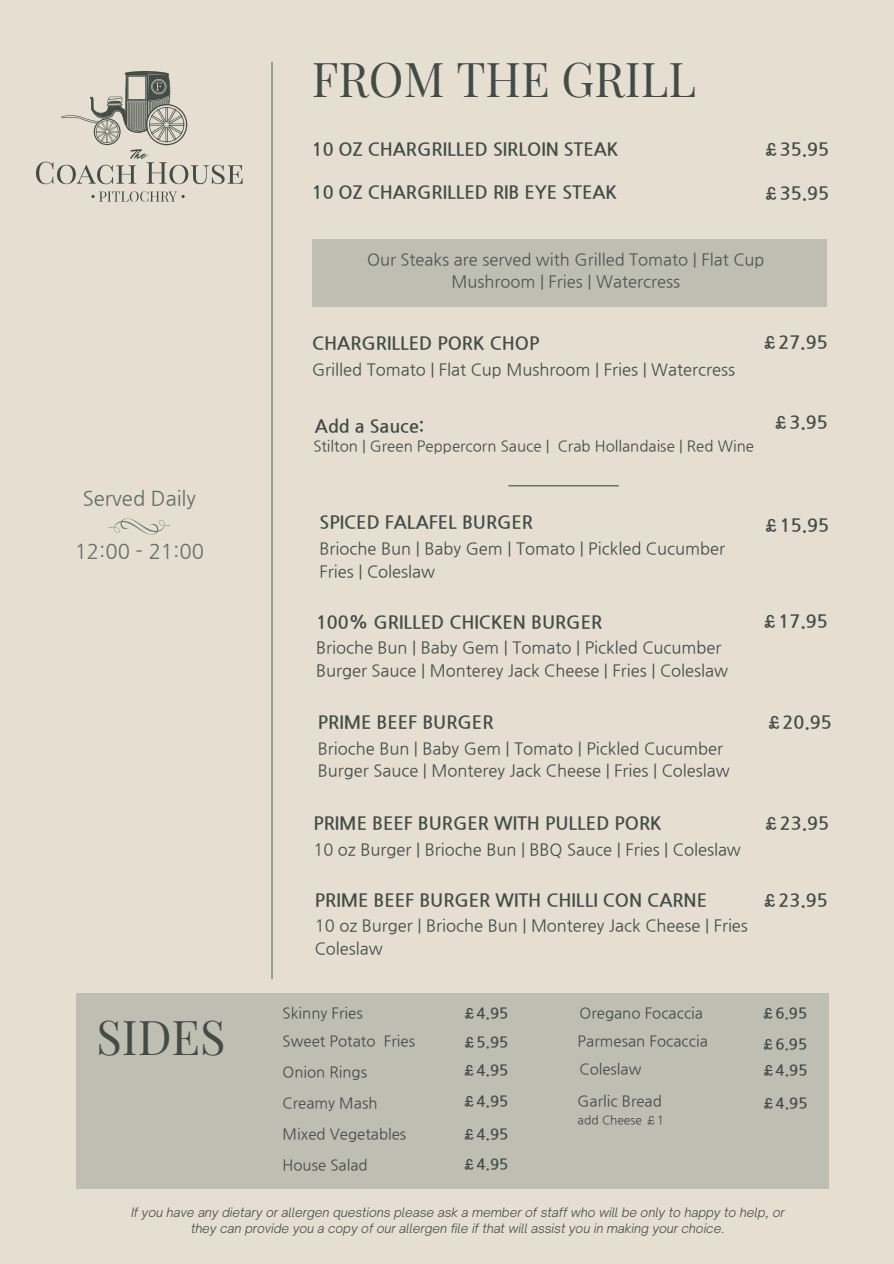
<style>
.page{position:relative;width:894px;height:1264px;background:#fff}
.page>*{position:absolute;margin:0;border:0;box-sizing:border-box;transform-origin:0 0}
.t1{font:46.95px "Playfair Display";color:#424c47}
.t2{font:20.25px "Nanum Gothic";color:#636f65}
.t3{font:700 18px "Nanum Gothic";color:#424c47}
.t4{font:700 18px "Nanum Gothic";color:#434c47}
.t5{font:16.5px/22.5px "Nanum Gothic";color:#434c47}
.t6{font:16.5px/22.5px "Nanum Gothic";color:#424c47;text-align:center}
.t7{font:15px "Nanum Gothic";color:#424c47}
.t8{font:700 15px "Nanum Gothic";color:#424c47}
.t9{font:italic 300 12.45px/16.6px "Open Sauce One";color:#424c47;text-align:center}
.t10{font:12px "Nanum Gothic";color:#424c47}
</style>
<div class="page">
<div style="left:0;top:0;width:893px;height:1263px;background:#e5ded1"></div>
<svg style="left:91px;top:191px;width:94px;height:11px"></svg>
<svg style="left:36px;top:71px;width:207px;height:113px"></svg>
<hr style="left:271px;top:62px;width:1px;height:916px;background:#636f65">
<div style="left:77px;top:993px;width:751px;height:195px;background:#bfbeb2"></div>
<svg style="left:109px;top:518px;width:61px;height:17px"></svg>
<hr style="left:508px;top:485px;width:110px;height:1px;background:#424c47">
<div style="left:311px;top:239px;width:515px;height:68px;background:#bfbeb2"></div>
<p class="t1" style="left:311px;top:46px;width:385px">FROM THE GRILL</p>
<h2 class="t3" style="left:311px;top:138px;width:308px">10 OZ CHARGRILLED SIRLOIN STEAK</h2>
<p class="t3" style="left:762px;top:138px;width:68px">£35.95</p>
<h4 class="t3" style="left:311px;top:181px;width:307px">10 OZ CHARGRILLED RIB EYE STEAK</h4>
<h5 class="t3" style="left:762px;top:182px;width:68px">£35.95</h5>
<h6 class="t6" style="left:367px;top:248px;width:399px">Our Steaks are served with Grilled Tomato | Flat Cup<br>Mushroom | Fries | Watercress</h6>
<p class="t2" style="left:83px;top:486px;width:115px">Served Daily</p>
<h2 class="t2" style="left:75px;top:539px;width:131px">12:00 - 21:00</h2>
<h4 class="t1" style="left:96px;top:1004px;width:131px">SIDES</h4>
<p class="t3" style="left:312px;top:333px;width:229px">CHARGRILLED PORK CHOP</p>
<h4 class="t3" style="left:761px;top:332px;width:68px">£27.95</h4>
<p class="t6" style="left:312px;top:358px;width:424px">Grilled Tomato | Flat Cup Mushroom | Fries | Watercress</p>
<h3 class="t3" style="left:315px;top:415px;width:111px">Add a Sauce:</h3>
<h5 class="t7" style="left:313px;top:437px;width:442px">Stilton | Green Peppercorn Sauce | Crab Hollandaise | Red Wine</h5>
<h4 class="t3" style="left:772px;top:411px;width:57px">£3.95</h4>
<h1 class="t4" style="left:319px;top:511px;width:215px">SPICED FALAFEL BURGER</h1>
<h3 class="t5" style="left:319px;top:537px;width:407px">Brioche Bun | Baby Gem | Tomato | Pickled Cucumber<br>Fries | Coleslaw</h3>
<h3 class="t4" style="left:316px;top:611px;width:287px">100% GRILLED CHICKEN BURGER</h3>
<h4 class="t5" style="left:316px;top:636px;width:413px">Brioche Bun | Baby Gem | Tomato | Pickled Cucumber<br>Burger Sauce | Monterey Jack Cheese | Fries | Coleslaw</h4>
<p class="t4" style="left:318px;top:711px;width:177px">PRIME BEEF BURGER</p>
<h4 class="t5" style="left:318px;top:737px;width:413px">Brioche Bun | Baby Gem | Tomato | Pickled Cucumber<br>Burger Sauce | Monterey Jack Cheese | Fries | Coleslaw</h4>
<p class="t4" style="left:313px;top:812px;width:350px">PRIME BEEF BURGER WITH PULLED PORK</p>
<h6 class="t5" style="left:313px;top:838px;width:429px">10 oz Burger | Brioche Bun | BBQ Sauce | Fries | Coleslaw</h6>
<p class="t4" style="left:314px;top:889px;width:394px">PRIME BEEF BURGER WITH CHILLI CON CARNE</p>
<h6 class="t5" style="left:314px;top:914px;width:434px">10 oz Burger | Brioche Bun | Monterey Jack Cheese | Fries<br>Coleslaw</h6>
<h4 class="t3" style="left:762px;top:514px;width:68px">£15.95</h4>
<h5 class="t3" style="left:761px;top:610px;width:68px">£17.95</h5>
<h3 class="t3" style="left:765px;top:711px;width:68px">£20.95</h3>
<h6 class="t3" style="left:762px;top:812px;width:68px">£23.95</h6>
<p class="t3" style="left:761px;top:889px;width:68px">£23.95</p>
<h3 class="t7" style="left:282px;top:1004px;width:82px">Skinny Fries</h3>
<h4 class="t8" style="left:462px;top:1004px;width:47px">£4.95</h4>
<h3 class="t7" style="left:579px;top:1004px;width:125px">Oregano Focaccia</h3>
<h5 class="t8" style="left:761px;top:1004px;width:47px">£6.95</h5>
<h4 class="t7" style="left:282px;top:1032px;width:134px">Sweet Potato Fries</h4>
<p class="t8" style="left:462px;top:1033px;width:47px">£5.95</p>
<h5 class="t7" style="left:577px;top:1032px;width:132px">Parmesan Focaccia</h5>
<p class="t8" style="left:761px;top:1035px;width:47px">£6.95</p>
<h5 class="t7" style="left:282px;top:1063px;width:86px">Onion Rings</h5>
<h3 class="t7" style="left:579px;top:1059px;width:63px">Coleslaw</h3>
<h5 class="t7" style="left:282px;top:1093px;width:96px">Creamy Mash</h5>
<h6 class="t8" style="left:462px;top:1060px;width:47px">£4.95</h6>
<p class="t8" style="left:462px;top:1092px;width:47px">£4.95</p>
<h6 class="t7" style="left:577px;top:1091px;width:86px">Garlic Bread</h6>
<p class="t10" style="left:577px;top:1112px;width:88px">add Cheese £1</p>
<h1 class="t7" style="left:282px;top:1124px;width:125px">Mixed Vegetables</h1>
<h3 class="t8" style="left:462px;top:1124px;width:47px">£4.95</h3>
<h4 class="t8" style="left:761px;top:1060px;width:47px">£4.95</h4>
<h6 class="t8" style="left:761px;top:1093px;width:47px">£4.95</h6>
<p class="t7" style="left:282px;top:1156px;width:87px">House Salad</p>
<h6 class="t8" style="left:462px;top:1155px;width:47px">£4.95</h6>
<p class="t9" style="left:131px;top:1203px;width:655px">If you have any dietary or allergen questions please ask a member of staff who will be only to happy to help, or they can provide you a copy of our allergen file if that will assist you in making your choice.</p>
</div>
